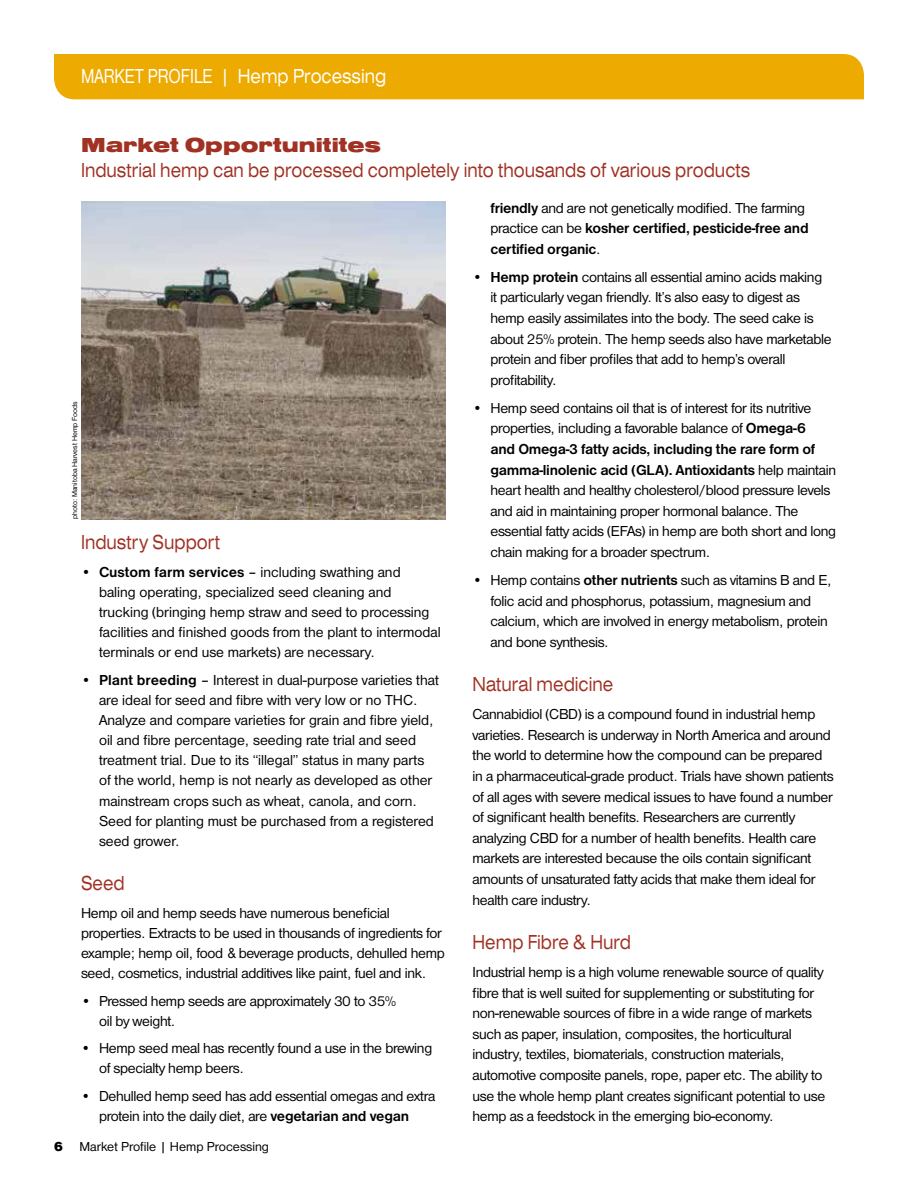
<style>
.page{position:relative;width:918px;height:1188px;background:#fff}
.page>*{position:absolute;margin:0;border:0;box-sizing:border-box;transform-origin:0 0}
.t1{font:21px "Nimbus San D Regu Exte";color:#a03123;scale:.8 1}
.t2{font:21px "Nimbus San D";color:#fff;scale:.8 1}
.t3{font:21px "Nimbus San D Blac Exte";color:#a03123}
.t4{font:15px/20.5px "Nimbus San D";letter-spacing:-.02em;color:#000}
.t5{font:15px/20.1px "Nimbus San D";color:#000}
.t6{font:700 15px/20.5px "Nimbus San D";letter-spacing:-.02em;color:#000}
.t7{font:13.5px "Nimbus San D";color:#000}
.t8{font:7.5px "Nimbus San D";color:#000}
.s1{font-family:"Nimbus San D Regu Exte"}
.s2{font-weight:700}
.s3{font-family:"Nimbus San D Blac"}
.s4{font-weight:400}
</style>
<div class="page">
<div style="left:54px;top:54px;width:810px;height:45px;background:#edaa00"></div>
<img style="left:81px;top:202px;width:365px;height:317px">
<h1 class="t2" style="left:81px;top:65px;width:383px">MARKET PROFILE | <span class="s1">Hemp Processing</span></h1>
<h1 class="t3" style="left:81px;top:133px;width:301px">Market Opportunitites</h1>
<h1 class="t1" style="left:81px;top:158px;width:838px">Industrial hemp can be processed completely into thousands of various products</h1>
<p class="t8" style="left:70px;top:519px;width:119px;rotate:-90deg">photo: Manitoba Harvest Hemp Foods</p>
<h1 class="t1" style="left:81px;top:530px;width:176px">Industry Support</h1>
<p class="t5" style="left:99px;top:562px;width:343px;text-indent:-18px">• <span class="s2">Custom farm services</span> – including swathing and baling operating, specialized seed cleaning and trucking (bringing hemp straw and seed to processing facilities and finished goods from the plant to intermodal terminals or end use markets) are necessary.</p>
<p class="t5" style="left:99px;top:670px;width:341px;text-indent:-18px">• <span class="s2">Plant breeding</span> – Interest in dual-purpose varieties that are ideal for seed and fibre with very low or no THC.<br>Analyze and compare varieties for grain and fibre yield, oil and fibre percentage, seeding rate trial and seed treatment trial. Due to its “illegal” status in many parts of the world, hemp is not nearly as developed as other mainstream crops such as wheat, canola, and corn.<br>Seed for planting must be purchased from a registered seed grower.</p>
<h1 class="t1" style="left:81px;top:871px;width:56px">Seed</h1>
<p class="t4" style="left:81px;top:902px;width:365px;line-height:20.1px">Hemp oil and hemp seeds have numerous beneficial properties. Extracts to be used in thousands of ingredients for example; hemp oil, food &amp; beverage products, dehulled hemp seed, cosmetics, industrial additives like paint, fuel and ink.</p>
<p class="t4" style="left:99px;top:990px;width:298px;line-height:20.1px;text-indent:-18px">• Pressed hemp seeds are approximately 30 to 35% oil by weight.</p>
<p class="t4" style="left:99px;top:1038px;width:335px;line-height:20.1px;text-indent:-18px">• Hemp seed meal has recently found a use in the brewing of specialty hemp beers.</p>
<p class="t4" style="left:81px;top:1086px;width:356px;line-height:20.1px;text-align:center">• Dehulled hemp seed has add essential omegas and extra protein into the daily diet, are <span class="s2">vegetarian and vegan</span></p>
<p class="t7" style="left:54px;top:1139px;width:217px"><span class="s3">6</span> Market Profile | Hemp Processing</p>
<p class="t6" style="left:491px;top:197px;width:320px">friendly <span class="s4">and are not genetically modified. The farming practice can be</span> kosher certified, pesticide-free and certified organic<span class="s4">.</span></p>
<p class="t4" style="left:491px;top:266px;width:343px;text-indent:-18px">• <span class="s2">Hemp protein</span> contains all essential amino acids making it particularly vegan friendly. It’s also easy to digest as hemp easily assimilates into the body. The seed cake is about 25% protein. The hemp seeds also have marketable protein and fiber profiles that add to hemp’s overall profitability.</p>
<p class="t4" style="left:491px;top:397px;width:347px;text-indent:-18px">• Hemp seed contains oil that is of interest for its nutritive properties, including a favorable balance of <span class="s2">Omega-6<br>and Omega-3 fatty acids, including the rare form of gamma-linolenic acid (GLA). Antioxidants</span> help maintain heart health and healthy cholesterol/blood pressure levels and aid in maintaining proper hormonal balance. The essential fatty acids (EFAs) in hemp are both short and long chain making for a broader spectrum.</p>
<p class="t4" style="left:491px;top:570px;width:343px;text-indent:-18px">• Hemp contains <span class="s2">other nutrients</span> such as vitamins B and E, folic acid and phosphorus, potassium, magnesium and calcium, which are involved in energy metabolism, protein and bone synthesis.</p>
<h1 class="t1" style="left:472px;top:672px;width:177px">Natural medicine</h1>
<p class="t4" style="left:472px;top:704px;width:363px">Cannabidiol (CBD) is a compound found in industrial hemp varieties. Research is underway in North America and around the world to determine how the compound can be prepared in a pharmaceutical-grade product. Trials have shown patients of all ages with severe medical issues to have found a number of significant health benefits. Researchers are currently analyzing CBD for a number of health benefits. Health care markets are interested because the oils contain significant amounts of unsaturated fatty acids that make them ideal for health care industry.</p>
<h1 class="t1" style="left:472px;top:930px;width:200px">Hemp Fibre &amp; Hurd</h1>
<p class="t4" style="left:472px;top:962px;width:354px">Industrial hemp is a high volume renewable source of quality fibre that is well suited for supplementing or substituting for non-renewable sources of fibre in a wide range of markets such as paper, insulation, composites, the horticultural industry, textiles, biomaterials, construction materials, automotive composite panels, rope, paper etc. The ability to use the whole hemp plant creates significant potential to use hemp as a feedstock in the emerging bio-economy.</p>
</div>
